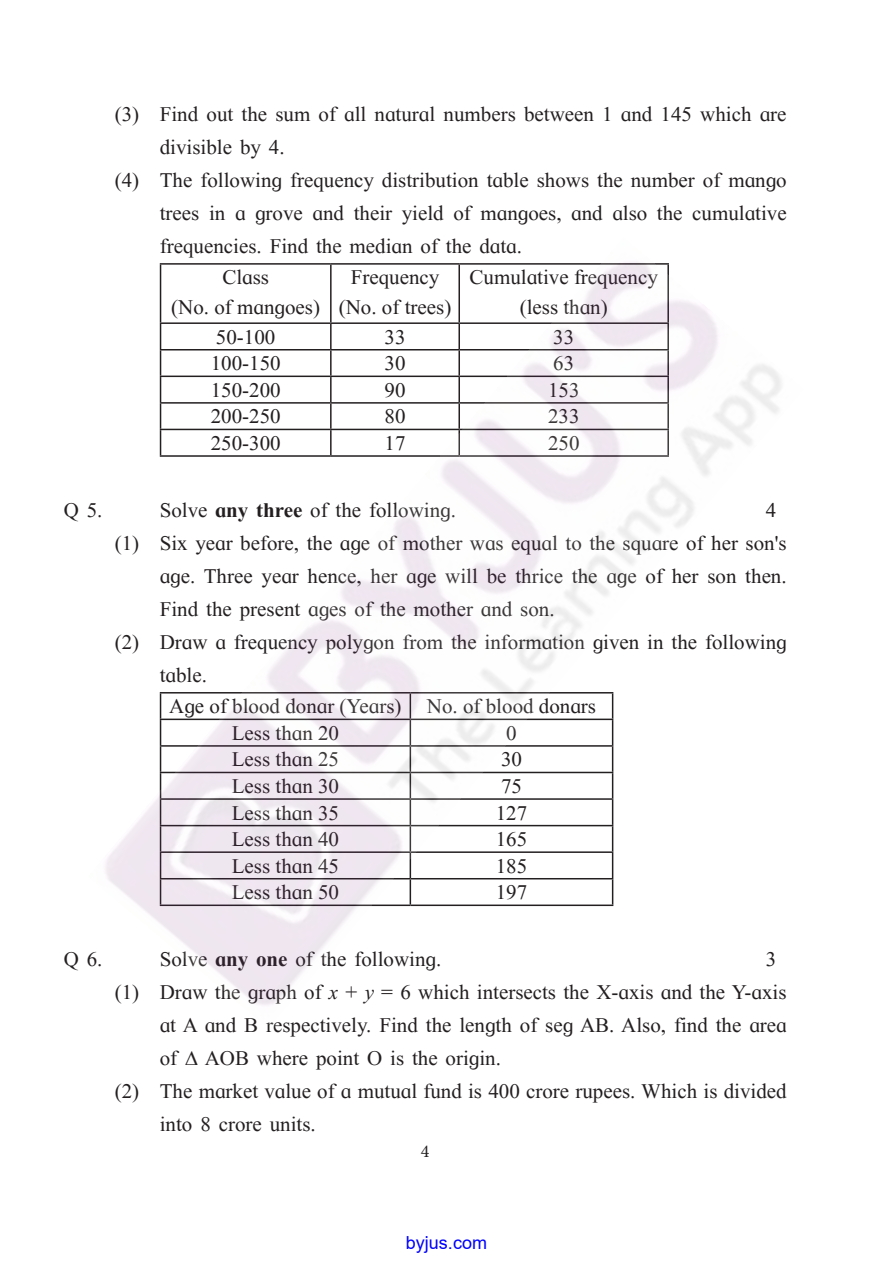
<style>
.page{position:relative;width:893px;height:1263px;background:#fff}
.page>*{position:absolute;margin:0;border:0;box-sizing:border-box;transform-origin:0 0}
.t1{font:21px/30px "AG Times";color:#231f20;text-align:center}
.t2{font:18px "Arial";color:#00f}
.t3{font:18px "Minion Pro";color:#231f20}
.s1{font-weight:700}
.s2{font-style:italic}
</style>
<div class="page">
<img style="left:105px;top:262px;width:676px;height:743px">
<p class="t1" style="left:115px;top:99px;width:673px">(3) Find out the sum of all natural numbers between 1 and 145 which are</p>
<p class="t1" style="left:160px;top:132px;width:126px">divisible by 4.</p>
<p class="t1" style="left:115px;top:165px;width:673px">(4) The following frequency distribution table shows the number of mango</p>
<p class="t1" style="left:160px;top:198px;width:628px">trees in a grove and their yield of mangoes, and also the cumulative</p>
<p class="t1" style="left:160px;top:231px;width:364px">frequencies. Find the median of the data.</p>
<p class="t1" style="left:222px;top:262px;width:48px">Class</p>
<p class="t1" style="left:171px;top:292px;width:150px">(No. of mangoes)</p>
<p class="t1" style="left:339px;top:262px;width:114px">Frequency (No. of trees)</p>
<p class="t1" style="left:470px;top:262px;width:190px">Cumulative frequency (less than)</p>
<p class="t1" style="left:216px;top:322px;width:61px">50-100</p>
<p class="t1" style="left:385px;top:322px;width:22px">33</p>
<p class="t1" style="left:553px;top:322px;width:22px">33</p>
<p class="t1" style="left:211px;top:348px;width:71px">100-150</p>
<p class="t1" style="left:385px;top:348px;width:22px">30</p>
<p class="t1" style="left:553px;top:348px;width:22px">63</p>
<p class="t1" style="left:211px;top:375px;width:71px">150-200</p>
<p class="t1" style="left:385px;top:375px;width:22px">90</p>
<p class="t1" style="left:548px;top:375px;width:33px">153</p>
<p class="t1" style="left:211px;top:401px;width:71px">200-250</p>
<p class="t1" style="left:385px;top:401px;width:22px">80</p>
<p class="t1" style="left:548px;top:401px;width:33px">233</p>
<p class="t1" style="left:211px;top:428px;width:71px">250-300</p>
<p class="t1" style="left:385px;top:428px;width:22px">17</p>
<p class="t1" style="left:548px;top:428px;width:33px">250</p>
<p class="t1" style="left:64px;top:495px;width:40px">Q 5.</p>
<p class="t1" style="left:160px;top:495px;width:298px">Solve <span class="s1">any three</span> of the following.</p>
<p class="t1" style="left:766px;top:495px;width:12px">4</p>
<p class="t1" style="left:115px;top:528px;width:673px">(1) Six year before, the age of mother was equal to the square of her son's</p>
<p class="t1" style="left:160px;top:561px;width:628px">age. Three year hence, her age will be thrice the age of her son then.</p>
<p class="t1" style="left:160px;top:594px;width:396px">Find the present ages of the mother and son.</p>
<p class="t1" style="left:115px;top:627px;width:673px">(2) Draw a frequency polygon from the information given in the following</p>
<p class="t1" style="left:160px;top:660px;width:49px">table.</p>
<p class="t1" style="left:169px;top:691px;width:428px">Age of blood donar (Years) No. of blood donars</p>
<p class="t1" style="left:232px;top:718px;width:109px">Less than 20</p>
<p class="t1" style="left:506px;top:718px;width:12px">0</p>
<p class="t1" style="left:232px;top:744px;width:109px">Less than 25</p>
<p class="t1" style="left:501px;top:744px;width:22px">30</p>
<p class="t1" style="left:232px;top:771px;width:109px">Less than 30</p>
<p class="t1" style="left:501px;top:771px;width:22px">75</p>
<p class="t1" style="left:232px;top:797px;width:109px">Less than 35</p>
<p class="t1" style="left:496px;top:797px;width:33px">127</p>
<p class="t1" style="left:232px;top:824px;width:109px">Less than 40</p>
<p class="t1" style="left:496px;top:824px;width:33px">165</p>
<p class="t1" style="left:232px;top:851px;width:109px">Less than 45</p>
<p class="t1" style="left:496px;top:851px;width:33px">185</p>
<p class="t1" style="left:232px;top:877px;width:109px">Less than 50</p>
<p class="t1" style="left:496px;top:877px;width:33px">197</p>
<p class="t1" style="left:64px;top:944px;width:40px">Q 6.</p>
<p class="t1" style="left:160px;top:944px;width:283px">Solve <span class="s1">any one</span> of the following.</p>
<p class="t1" style="left:766px;top:944px;width:12px">3</p>
<p class="t1" style="left:115px;top:977px;width:673px">(1) Draw the graph of <span class="s2">x</span> + <span class="s2">y</span> = 6 which intersects the X-axis and the Y-axis</p>
<p class="t1" style="left:160px;top:1010px;width:628px">at A and B respectively. Find the length of seg AB. Also, find the area</p>
<p class="t1" style="left:160px;top:1043px;width:343px">of ∆ AOB where point O is the origin.</p>
<p class="t1" style="left:115px;top:1076px;width:673px">(2) The market value of a mutual fund is 400 crore rupees. Which is divided</p>
<p class="t1" style="left:160px;top:1109px;width:158px">into 8 crore units.</p>
<p class="t3" style="left:421px;top:1139px;width:10px">4</p>
<p class="t2" style="left:406px;top:1230px;width:83px">byjus.com</p>
</div>
